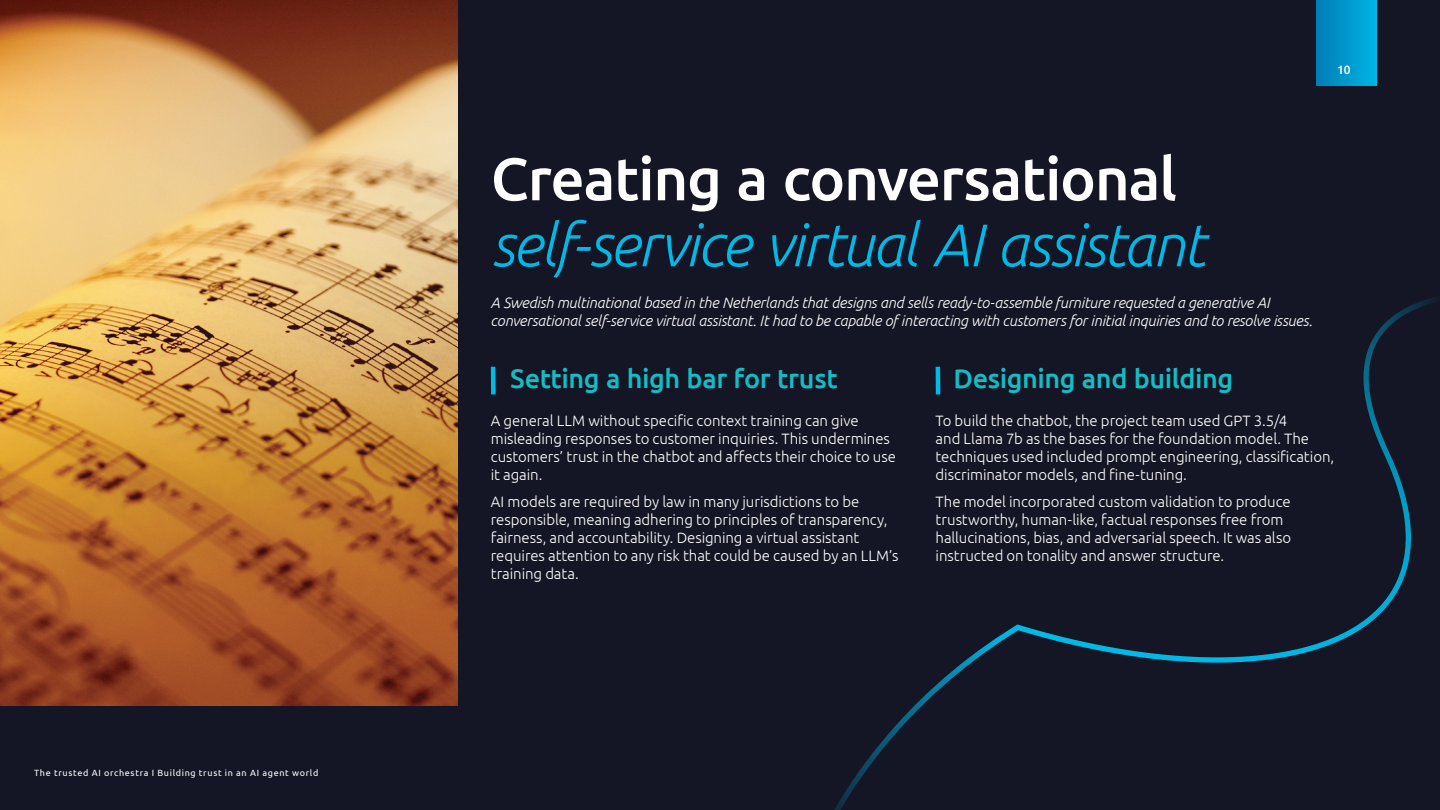
<style>
.page{position:relative;width:1440px;height:810px;background:#151625}
.page>*{position:absolute;margin:0;border:0;box-sizing:border-box;transform-origin:0 0}
.t1{font:italic 300 60px "Ubuntu";letter-spacing:-.03em;color:#00b9e7}
.t2{font:500 60px "Ubuntu";letter-spacing:-.02em;color:#fff}
.t3{font:500 27px "Ubuntu";letter-spacing:-.015em;color:#13bdc6}
.t4{font:300 15px/18px "Ubuntu";letter-spacing:-.005em;color:#fff}
.t5{font:italic 300 15px/18px "Ubuntu";letter-spacing:-.015em;color:#fff}
.t6{font:500 12px "Ubuntu";color:#fff}
.t7{font:9px "Ubuntu";letter-spacing:.075em;color:#fff}
</style>
<div class="page">
<svg style="left:834px;top:303px;width:583px;height:507px"></svg>
<img style="left:0;top:0;width:458px;height:706px">
<div style="left:491px;top:367px;width:5px;height:27px;background:#00b9e7"></div>
<hr style="left:936px;top:367px;width:4px;height:27px;background:#00b9e7">
<div style="left:1316px;top:0;width:60px;height:85px;background:linear-gradient(to right,#007cb6,#00b4e3)"></div>
<p class="t7" style="left:34px;top:768px;width:286px">The trusted AI orchestra I Building trust in an AI agent world</p>
<p class="t6" style="left:1337px;top:62px;width:15px">10</p>
<h1 class="t2" style="left:491px;top:141px;width:688px">Creating a conversational</h1>
<h1 class="t1" style="left:491px;top:209px;width:716px">self-service virtual AI assistant</h1>
<p class="t5" style="left:491px;top:293px;width:823px">A Swedish multinational based in the Netherlands that designs and sells ready-to-assemble furniture requested a generative AI conversational self-service virtual assistant. It had to be capable of interacting with customers for initial inquiries and to resolve issues.</p>
<h2 class="t3" style="left:510px;top:361px;width:329px">Setting a high bar for trust</h2>
<h2 class="t3" style="left:953px;top:361px;width:281px">Designing and building</h2>
<p class="t4" style="left:491px;top:411px;width:407px">A general LLM without specific context training can give misleading responses to customer inquiries. This undermines customers’ trust in the chatbot and affects their choice to use it again.</p>
<p class="t4" style="left:491px;top:492px;width:409px">AI models are required by law in many jurisdictions to be responsible, meaning adhering to principles of transparency, fairness, and accountability. Designing a virtual assistant requires attention to any risk that could be caused by an LLM’s training data.</p>
<p class="t4" style="left:936px;top:411px;width:400px">To build the chatbot, the project team used GPT 3.5/4<br>and Llama 7b as the bases for the foundation model. The techniques used included prompt engineering, classification, discriminator models, and fine-tuning.</p>
<p class="t4" style="left:936px;top:492px;width:357px">The model incorporated custom validation to produce trustworthy, human-like, factual responses free from hallucinations, bias, and adversarial speech. It was also instructed on tonality and answer structure.</p>
</div>
